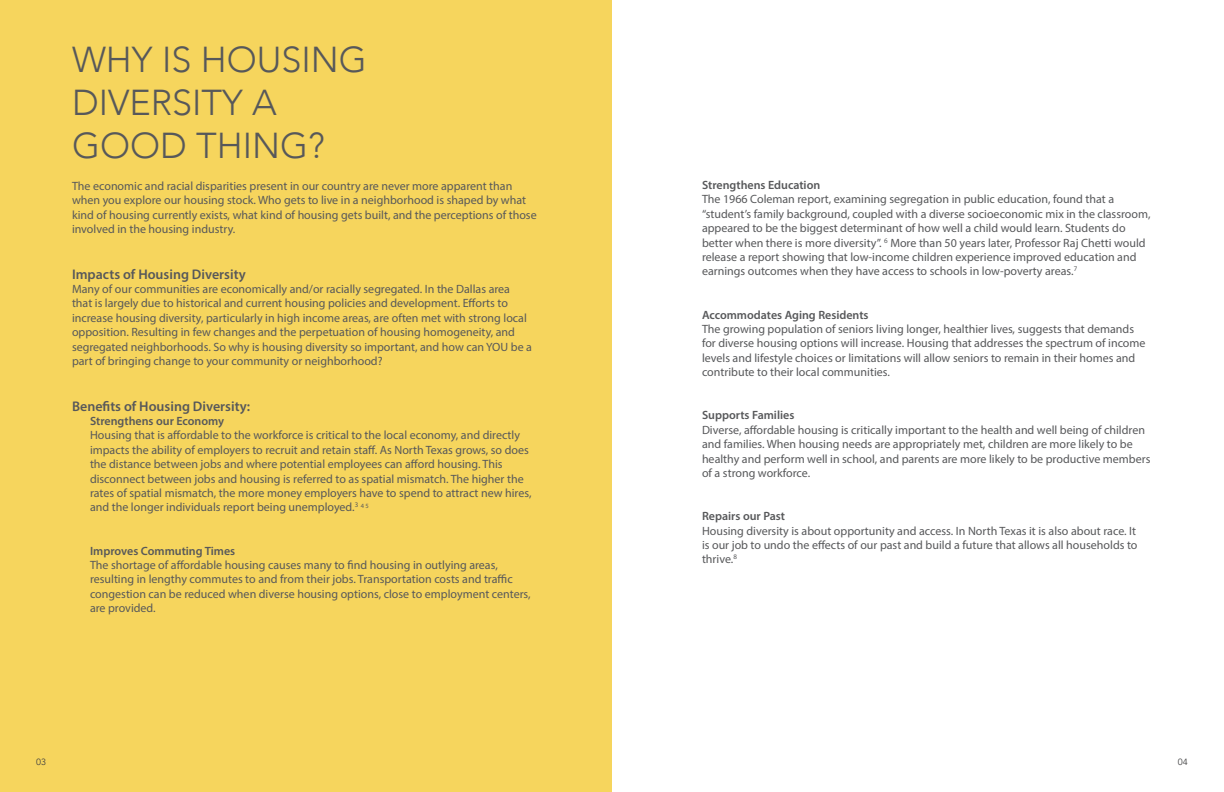
<style>
.page{position:relative;width:1224px;height:792px;background:#fff}
.page>*{position:absolute;margin:0;border:0;box-sizing:border-box;transform-origin:0 0}
.Main_Body_Text{font:300 36px "Avenir";color:#57585a}
.Main_Body_Text-2{font:600 14px "Myriad Pro";color:#57585a}
.Main_Body_Text-3{font:12px/14.4px "Myriad Pro";color:#57585a}
.Main_Body_Text-4{font:600 12px "Myriad Pro";color:#57585a}
.t1{font:9px "Avenir";color:#3e3e3f}
</style>
<div class="page">
<div style="left:0;top:0;width:612px;height:792px;background:#f6d55d"></div>
<p class="Main_Body_Text" style="left:72px;top:38px;width:296px">WHY IS HOUSING</p>
<p class="Main_Body_Text" style="left:72px;top:82px;width:206px">DIVERSITY A</p>
<p class="Main_Body_Text" style="left:72px;top:125px;width:254px">GOOD THING?</p>
<p class="Main_Body_Text-3" style="left:72px;top:178px;width:466px">The economic and racial disparities present in our country are never more apparent than when you explore our housing stock. Who gets to live in a neighborhood is shaped by what kind of housing currently exists, what kind of housing gets built, and the perceptions of those involved in the housing industry.</p>
<p class="Main_Body_Text-2" style="left:72px;top:265px;width:175px">Impacts of Housing Diversity</p>
<p class="Main_Body_Text-3" style="left:72px;top:282px;width:462px">Many of our communities are economically and/or racially segregated. In the Dallas area that is largely due to historical and current housing policies and development. Efforts to increase housing diversity, particularly in high income areas, are often met with strong local opposition. Resulting in few changes and the perpetuation of housing homogeneity, and segregated neighborhoods. So why is housing diversity so important, and how can YOU be a part of bringing change to your community or neighborhood?</p>
<p class="Main_Body_Text-2" style="left:72px;top:397px;width:180px">Benefits of Housing Diversity:</p>
<p class="Main_Body_Text-4" style="left:90px;top:413px;width:136px">Strengthens our Economy</p>
<p class="Main_Body_Text-3" style="left:90px;top:428px;width:443px">Housing that is affordable to the workforce is critical to the local economy, and directly impacts the ability of employers to recruit and retain staff. As North Texas grows, so does the distance between jobs and where potential employees can afford housing. This disconnect between jobs and housing is referred to as spatial mismatch. The higher the rates of spatial mismatch, the more money employers have to spend to attract new hires, and the longer individuals report being unemployed.<sup>3</sup> <sup>4</sup> <sup>5</sup></p>
<p class="Main_Body_Text-4" style="left:90px;top:543px;width:147px">Improves Commuting Times</p>
<p class="Main_Body_Text-3" style="left:90px;top:558px;width:442px">The shortage of affordable housing causes many to find housing in outlying areas, resulting in lengthy commutes to and from their jobs. Transportation costs and traffic congestion can be reduced when diverse housing options, close to employment centers, are provided.</p>
<p class="Main_Body_Text-4" style="left:702px;top:177px;width:120px">Strengthens Education</p>
<p class="Main_Body_Text-3" style="left:702px;top:192px;width:450px">The 1966 Coleman report, examining segregation in public education, found that a “student’s family background, coupled with a diverse socioeconomic mix in the classroom, appeared to be the biggest determinant of how well a child would learn. Students do better when there is more diversity”. <sup>6</sup> More than 50 years later, Professor Raj Chetti would release a report showing that low-income children experience improved education and earnings outcomes when they have access to schools in low-poverty areas.<sup>7</sup></p>
<p class="Main_Body_Text-4" style="left:702px;top:307px;width:168px">Accommodates Aging Residents</p>
<p class="Main_Body_Text-3" style="left:702px;top:322px;width:445px">The growing population of seniors living longer, healthier lives, suggests that demands for diverse housing options will increase. Housing that addresses the spectrum of income levels and lifestyle choices or limitations will allow seniors to remain in their homes and contribute to their local communities.</p>
<p class="Main_Body_Text-4" style="left:702px;top:408px;width:94px">Supports Families</p>
<p class="Main_Body_Text-3" style="left:702px;top:422px;width:450px">Diverse, affordable housing is critically important to the health and well being of children and families. When housing needs are appropriately met, children are more likely to be healthy and perform well in school, and parents are more likely to be productive members of a strong workforce.</p>
<p class="Main_Body_Text-4" style="left:702px;top:509px;width:85px">Repairs our Past</p>
<p class="Main_Body_Text-3" style="left:702px;top:523px;width:437px;text-align:justify">Housing diversity is about opportunity and access. In North Texas it is also about race. It is our job to undo the effects of our past and build a future that allows all households to thrive.<sup>8</sup></p>
<p class="t1" style="left:36px;top:757px;width:12px">03</p>
<p class="t1" style="left:1178px;top:757px;width:12px">04</p>
</div>
